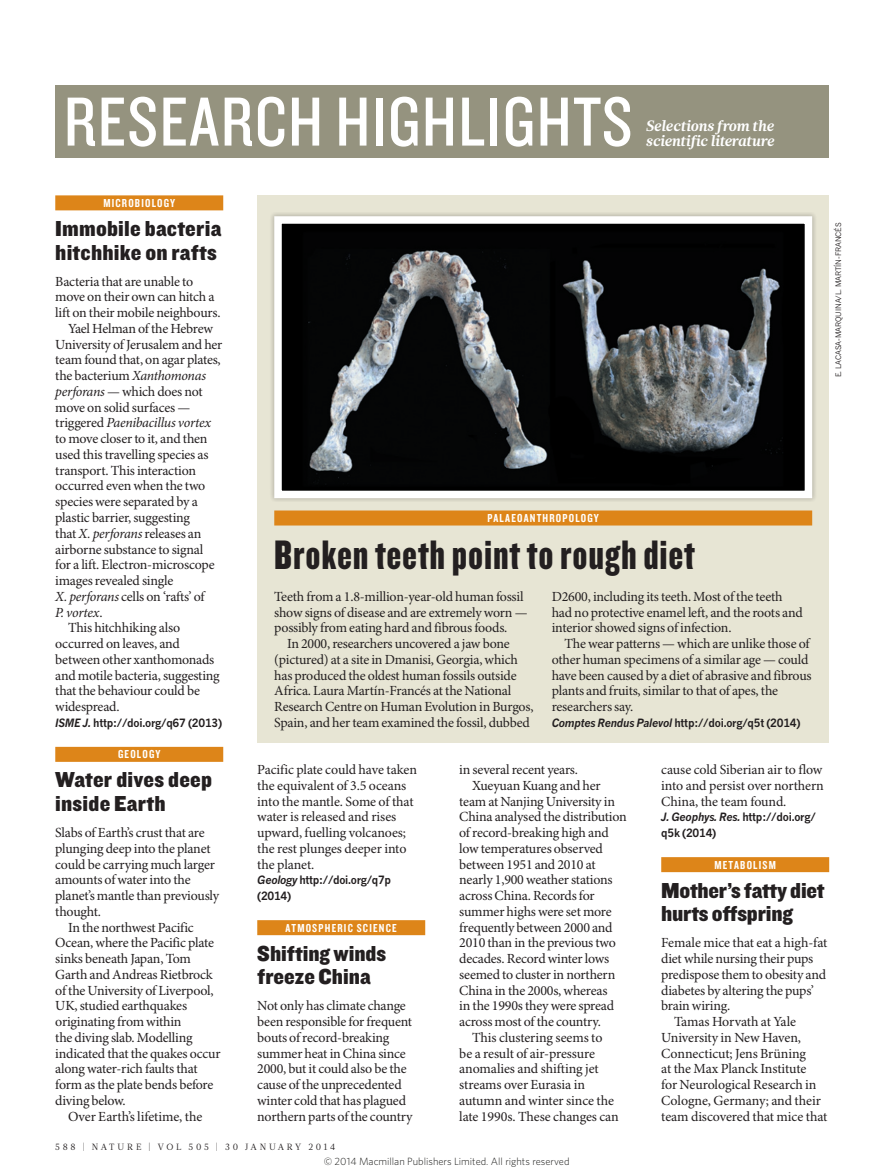
<style>
.page{position:relative;width:893px;height:1174px;background:#fff}
.page>*{position:absolute;margin:0;border:0;box-sizing:border-box;transform-origin:0 0}
.SECTION_HEADING_BOXE{font:72px "Knockout 29 Junior Ltweight";letter-spacing:.02em;color:#fff}
.BRIEFS_BOX_HEAD{font:42.75px "Knockout 69 Full Liteweight";letter-spacing:.02em;color:#231f20}
.RES_HIGH_HEAD_15{font:22.5px/23.7px "Knockout 71 Full Middlewt";color:#231f20}
.t1{font:italic 700 15px/15px "Glosa Math";letter-spacing:-.005em;color:#fff}
.BODY_TEXT_R_L_INDENT{font:13.95px/15.8px "Minion Pro";letter-spacing:-.015em;color:#231f20}
.BODY_TEXT_R_L_1ST_PA{font:13.95px/15.8px "Minion Pro";letter-spacing:-.015em;color:#231f20}
.BRIEFS_SUBJECT_STRAP{font:12px "Knockout 49 Liteweight";letter-spacing:.1em;color:#fff}
.BRIEFS_PAPER{font:700 11.25px/15.8px "News Gothic MTOT";letter-spacing:-.02em;color:#231f20;scale:.95 1}
.t2{font:300 10.5px "Whitney";color:#1d1d1b}
.t3{font:9px "Glosa Math";letter-spacing:.3em;color:#231f20}
.PIC_CREDIT{font:7.5px "News Gothic MTOT";color:#231f20}
.s1{font-style:italic}
</style>
<div class="page">
<div style="left:257px;top:195px;width:572px;height:547px;background:#e7e5d4"></div>
<div style="left:269px;top:211px;width:547px;height:292px;background:#231f20;opacity:.25"></div>
<img style="left:283px;top:225px;width:520px;height:264px">
<div style="left:274px;top:216px;width:538px;height:282px;border:8px solid #fff"></div>
<div style="left:274px;top:510px;width:538px;height:15px;background:#dd8519"></div>
<div style="left:55px;top:747px;width:168px;height:15px;background:#dd8519"></div>
<div style="left:661px;top:857px;width:168px;height:15px;background:#dd8519"></div>
<div style="left:257px;top:920px;width:168px;height:15px;background:#dd8519"></div>
<div style="left:55px;top:195px;width:168px;height:15px;background:#dd8519"></div>
<div style="left:55px;top:85px;width:774px;height:72px;background:#95937f"></div>
<p class="SECTION_HEADING_BOXE" style="left:64px;top:75px;width:570px">RESEARCH HIGHLIGHTS</p>
<p class="t1" style="left:646px;top:118px;width:130px">Selections from the scientific literature</p>
<p class="BRIEFS_SUBJECT_STRAP" style="left:103px;top:195px;width:73px">MICROBIOLOGY</p>
<p class="RES_HIGH_HEAD_15" style="left:55px;top:216px;width:168px">Immobile bacteria hitchhike on rafts</p>
<p class="BODY_TEXT_R_L_1ST_PA" style="left:55px;top:274px;width:167px">Bacteria that are unable to move on their own can hitch a lift on their mobile neighbours.</p>
<p class="BODY_TEXT_R_L_INDENT" style="left:55px;top:321px;width:169px;text-indent:13px">Yael Helman of the Hebrew<br>University of Jerusalem and her team found that, on agar plates, the bacterium <span class="s1">Xanthomonas perforans</span> — which does not move on solid surfaces — triggered <span class="s1">Paenibacillus vortex </span>to move closer to it, and then used this travelling species as transport. This interaction occurred even when the two species were separated by a plastic barrier, suggesting<br>that <span class="s1">X. perforans</span> releases an airborne substance to signal for a lift. Electron-microscope images revealed single<br><span class="s1">X. perforans</span> cells on ‘rafts’ of<br><span class="s1">P. vortex</span>.</p>
<p class="BODY_TEXT_R_L_INDENT" style="left:55px;top:620px;width:166px;text-indent:13px">This hitchhiking also occurred on leaves, and between other xanthomonads and motile bacteria, suggesting that the behaviour could be widespread.</p>
<p class="BRIEFS_PAPER" style="left:55px;top:714px;width:177px"><span class="s1">ISME J.</span> http://doi.org/q67 (2013)</p>
<p class="BRIEFS_SUBJECT_STRAP" style="left:488px;top:510px;width:113px">PALAEOANTHROPOLOGY</p>
<p class="BRIEFS_BOX_HEAD" style="left:274px;top:528px;width:422px">Broken teeth point to rough diet</p>
<p class="BODY_TEXT_R_L_1ST_PA" style="left:274px;top:589px;width:255px">Teeth from a 1.8-million-year-old human fossil show signs of disease and are extremely worn — possibly from eating hard and fibrous foods.</p>
<p class="BODY_TEXT_R_L_INDENT" style="left:274px;top:636px;width:261px;text-indent:13px">In 2000, researchers uncovered a jaw bone (pictured) at a site in Dmanisi, Georgia, which has produced the oldest human fossils outside Africa. Laura Martín-Francés at the National Research Centre on Human Evolution in Burgos, Spain, and her team examined the fossil, dubbed</p>
<p class="BODY_TEXT_R_L_INDENT" style="left:552px;top:589px;width:253px">D2600, including its teeth. Most of the teeth had no protective enamel left, and the roots and interior showed signs of infection.</p>
<p class="BODY_TEXT_R_L_INDENT" style="left:552px;top:636px;width:261px;text-indent:13px">The wear patterns — which are unlike those of other human specimens of a similar age — could have been caused by a diet of abrasive and fibrous plants and fruits, similar to that of apes, the researchers say.</p>
<p class="BRIEFS_PAPER" style="left:552px;top:714px;width:263px"><span class="s1">Comptes Rendus Palevol</span> http://doi.org/q5t (2014)</p>
<p class="PIC_CREDIT" style="left:834px;top:377px;width:156px;rotate:-90deg">E. LACASA-MARQUINA/L. MARTÍN-FRANCÉS</p>
<p class="BRIEFS_SUBJECT_STRAP" style="left:118px;top:746px;width:44px">GEOLOGY</p>
<p class="RES_HIGH_HEAD_15" style="left:55px;top:767px;width:158px">Water dives deep inside Earth</p>
<p class="BODY_TEXT_R_L_1ST_PA" style="left:55px;top:825px;width:165px">Slabs of Earth’s crust that are plunging deep into the planet could be carrying much larger amounts of water into the planet’s mantle than previously thought.</p>
<p class="BODY_TEXT_R_L_INDENT" style="left:55px;top:920px;width:167px;text-indent:13px">In the northwest Pacific<br>Ocean, where the Pacific plate sinks beneath Japan, Tom<br>Garth and Andreas Rietbrock of the University of Liverpool,<br>UK, studied earthquakes originating from within<br>the diving slab. Modelling indicated that the quakes occur along water-rich faults that form as the plate bends before diving below.</p>
<p class="BODY_TEXT_R_L_INDENT" style="left:68px;top:1109px;width:136px">Over Earth’s lifetime, the</p>
<p class="BODY_TEXT_R_L_INDENT" style="left:257px;top:762px;width:161px">Pacific plate could have taken the equivalent of 3.5 oceans into the mantle. Some of that water is released and rises upward, fuelling volcanoes; the rest plunges deeper into the planet.</p>
<p class="BRIEFS_PAPER" style="left:257px;top:872px;width:142px"><span class="s1">Geology</span> http://doi.org/q7p (2014)</p>
<p class="BRIEFS_SUBJECT_STRAP" style="left:286px;top:920px;width:113px">ATMOSPHERIC SCIENCE</p>
<p class="RES_HIGH_HEAD_15" style="left:257px;top:940px;width:131px">Shifting winds freeze China</p>
<p class="BODY_TEXT_R_L_1ST_PA" style="left:257px;top:998px;width:157px">Not only has climate change been responsible for frequent bouts of record-breaking summer heat in China since<br>2000, but it could also be the cause of the unprecedented winter cold that has plagued northern parts of the country</p>
<p class="t3" style="left:55px;top:1141px;width:282px">588 | NATURE | VOL 505 | 30 JANUARY 2014</p>
<p class="BODY_TEXT_R_L_1ST_PA" style="left:459px;top:762px;width:120px">in several recent years.</p>
<p class="BODY_TEXT_R_L_INDENT" style="left:459px;top:778px;width:169px;text-indent:13px">Xueyuan Kuang and her team at Nanjing University in<br>China analysed the distribution of record-breaking high and low temperatures observed between 1951 and 2010 at nearly 1,900 weather stations across China. Records for summer highs were set more frequently between 2000 and<br>2010 than in the previous two decades. Record winter lows seemed to cluster in northern<br>China in the 2000s, whereas<br>in the 1990s they were spread across most of the country.</p>
<p class="BODY_TEXT_R_L_INDENT" style="left:459px;top:1030px;width:161px;text-indent:13px">This clustering seems to be a result of air-pressure anomalies and shifting jet streams over Eurasia in autumn and winter since the late 1990s. These changes can</p>
<p class="t2" style="left:324px;top:1154px;width:247px">© 2014 Macmillan Publishers Limited. All rights reserved</p>
<p class="BODY_TEXT_R_L_INDENT" style="left:661px;top:762px;width:164px;text-align:justify">cause cold Siberian air to flow into and persist over northern China, the team found.</p>
<p class="BRIEFS_PAPER" style="left:661px;top:809px;width:164px"><span class="s1">J. Geophys. Res.</span> http://doi.org/ q5k (2014)</p>
<p class="BRIEFS_SUBJECT_STRAP" style="left:714px;top:857px;width:63px">METABOLISM</p>
<p class="RES_HIGH_HEAD_15" style="left:661px;top:877px;width:165px">Mother’s fatty diet hurts offspring</p>
<p class="BODY_TEXT_R_L_1ST_PA" style="left:661px;top:935px;width:168px">Female mice that eat a high-fat diet while nursing their pups predispose them to obesity and diabetes by altering the pups’ brain wiring.</p>
<p class="BODY_TEXT_R_L_INDENT" style="left:661px;top:1014px;width:168px;text-indent:13px">Tamas Horvath at Yale<br>University in New Haven,<br>Connecticut; Jens Brüning<br>at the Max Planck Institute<br>for Neurological Research in<br>Cologne, Germany; and their team discovered that mice that</p>
</div>
